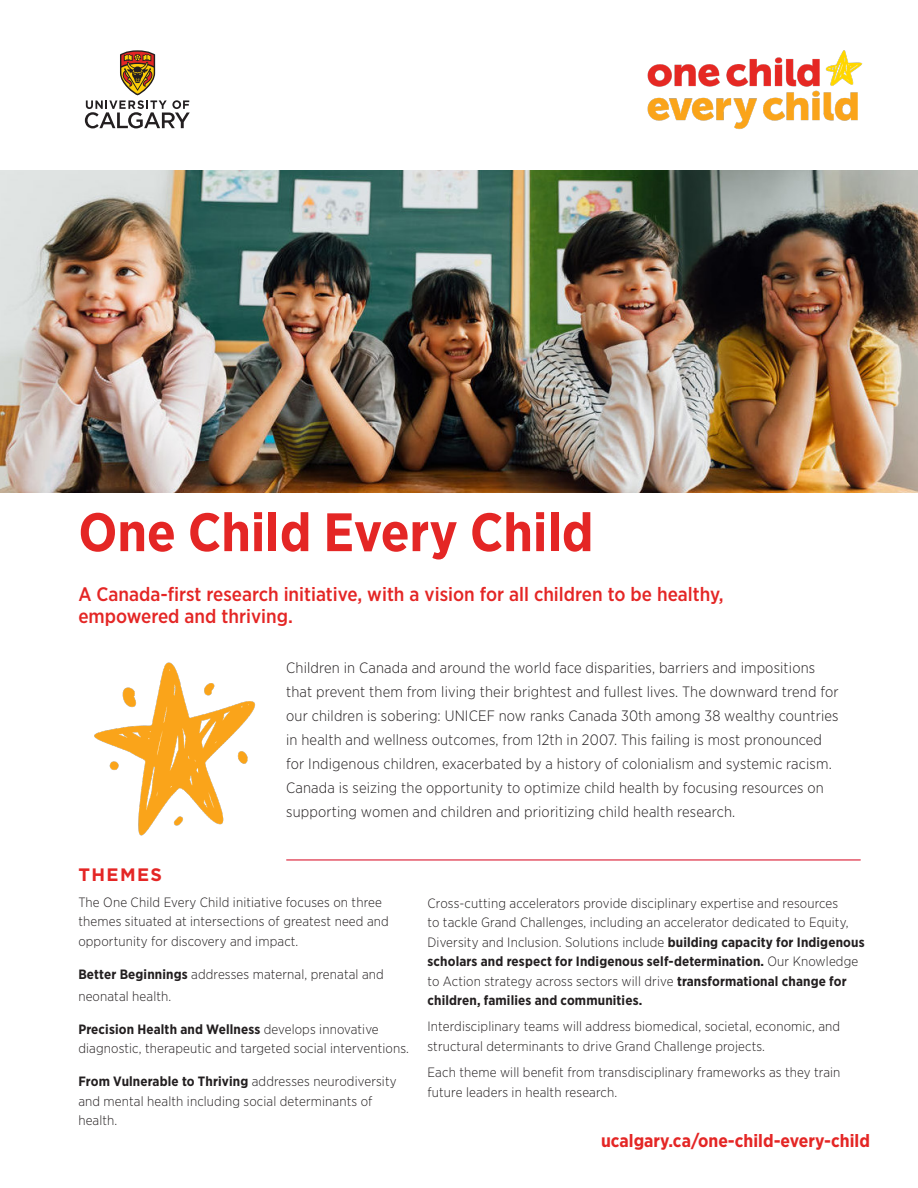
<style>
.page{position:relative;width:918px;height:1188px;background:#fff}
.page>*{position:absolute;margin:0;border:0;box-sizing:border-box;transform-origin:0 0}
.t1{font:700 54px "Gotham Narrow";color:#e42625}
.t2{font:500 19.5px/22.5px "Gotham Narrow";color:#e42625}
.t3{font:700 18px "Gotham Narrow";color:#e42625}
.t4{font:700 18px "Gotham";letter-spacing:.08em;color:#e42625}
.t5{font:300 15px/24px "Gotham Narrow";letter-spacing:.01em;color:#231f20}
.t6{font:300 13.5px/19.5px "Gotham Narrow";letter-spacing:.01em;color:#231f20}
.s1{font-weight:700}
</style>
<div class="page">
<hr style="left:287px;top:860px;width:573px;height:1px;background:#d6001c">
<img style="left:0;top:171px;width:918px;height:321px">
<svg style="left:85px;top:50px;width:105px;height:78px"></svg>
<img style="left:647px;top:50px;width:216px;height:79px">
<img style="left:94px;top:662px;width:162px;height:174px">
<p class="t1" style="left:78px;top:497px;width:517px">One Child Every Child</p>
<p class="t2" style="left:78px;top:582px;width:647px">A Canada-first research initiative, with a vision for all children to be healthy, empowered and thriving.</p>
<p class="t5" style="left:286px;top:656px;width:554px">Children in Canada and around the world face disparities, barriers and impositions that prevent them from living their brightest and fullest lives. The downward trend for our children is sobering: UNICEF now ranks Canada 30th among 38 wealthy countries in health and wellness outcomes, from 12th in 2007. This failing is most pronounced for Indigenous children, exacerbated by a history of colonialism and systemic racism.<br>Canada is seizing the opportunity to optimize child health by focusing resources on supporting women and children and prioritizing child health research.</p>
<p class="t4" style="left:78px;top:862px;width:85px">THEMES</p>
<p class="t6" style="left:78px;top:892px;width:312px">The One Child Every Child initiative focuses on three themes situated at intersections of greatest need and opportunity for discovery and impact.</p>
<p class="t6" style="left:78px;top:963px;width:307px;line-height:21.6px"><span class="s1">Better Beginnings</span> addresses maternal, prenatal and neonatal health.</p>
<p class="t6" style="left:78px;top:1019px;width:332px"><span class="s1">Precision Health and Wellness</span> develops innovative diagnostic, therapeutic and targeted social interventions.</p>
<p class="t6" style="left:78px;top:1071px;width:320px"><span class="s1">From Vulnerable to Thriving</span> addresses neurodiversity and mental health including social determinants of health.</p>
<p class="t6" style="left:428px;top:893px;width:439px">Cross-cutting accelerators provide disciplinary expertise and resources<br>to tackle Grand Challenges, including an accelerator dedicated to Equity, Diversity and Inclusion. Solutions include <span class="s1">building capacity for Indigenous scholars and respect for Indigenous self-determination.</span> Our Knowledge to Action strategy across sectors will drive <span class="s1">transformational change for children, families and communities.</span></p>
<p class="t6" style="left:428px;top:1017px;width:414px">Interdisciplinary teams will address biomedical, societal, economic, and structural determinants to drive Grand Challenge projects.</p>
<p class="t6" style="left:428px;top:1062px;width:414px">Each theme will benefit from transdisciplinary frameworks as they train future leaders in health research.</p>
<p class="t3" style="left:601px;top:1129px;width:270px">ucalgary.ca/one-child-every-child</p>
</div>
